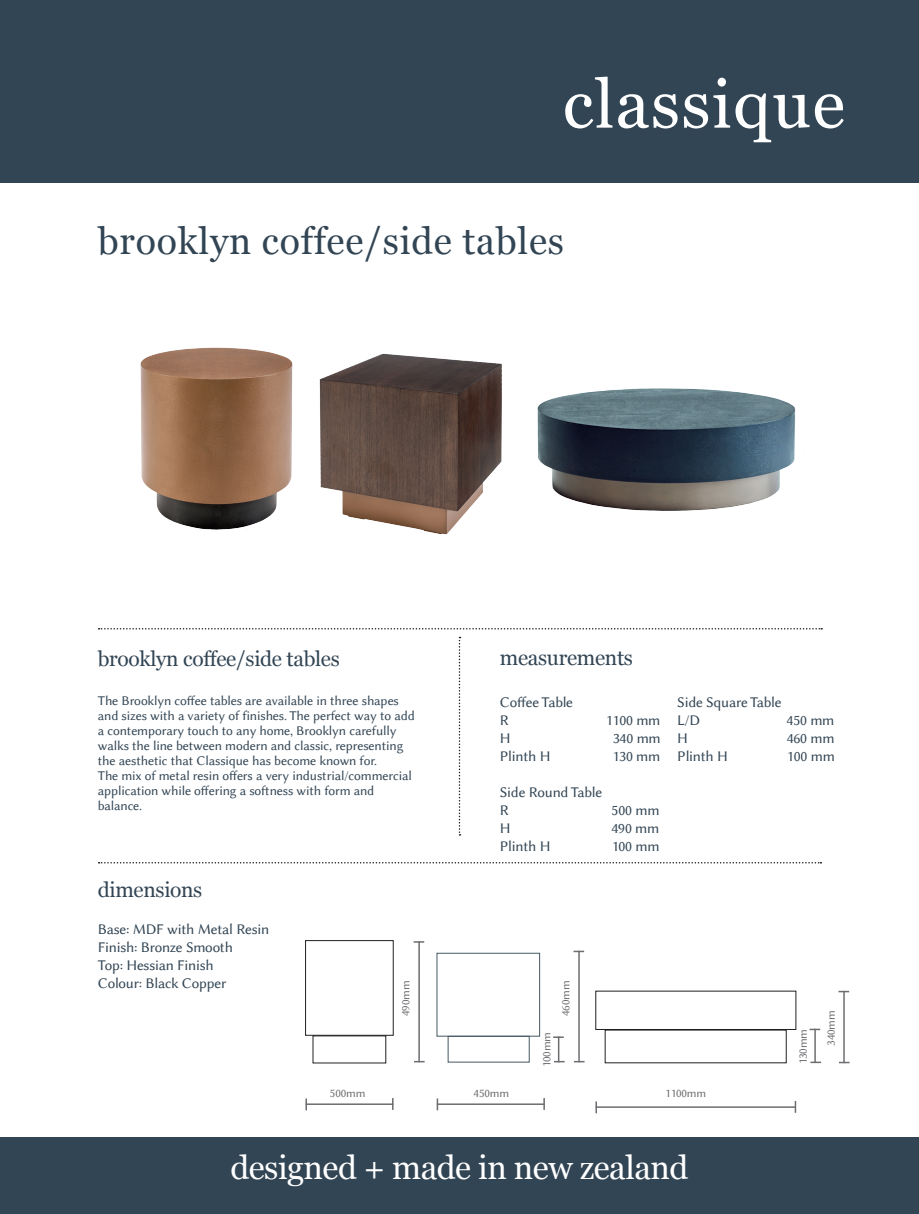
<style>
.page{position:relative;width:919px;height:1214px;background:#fff}
.page>*{position:absolute;margin:0;border:0;box-sizing:border-box;transform-origin:0 0}
.t1{font:67.5px "Georgia";letter-spacing:.02em;color:#fff}
.t2{font:37.5px "Georgia";letter-spacing:.02em;color:#324554}
.t3{font:33px "Georgia";letter-spacing:-.015em;color:#fff}
.t4{font:21px "Georgia";letter-spacing:-.015em;color:#324554}
.t5{font:15px/18px "Lin Biolinum";letter-spacing:-.015em;color:#324554}
.t6{font:13.5px/15px "Lin Biolinum";letter-spacing:-.01em;color:#324554}
.t7{font:12px "Lin Biolinum";letter-spacing:-.015em;color:#6c6d70}
</style>
<div class="page">
<div style="left:0;top:0;width:918px;height:183px;background:#324554"></div>
<div style="left:0;top:1137px;width:918px;height:77px;background:#324554"></div>
<svg style="left:99px;top:628px;width:723px;height:1px"></svg>
<svg style="left:99px;top:862px;width:722px;height:1px"></svg>
<svg style="left:458px;top:637px;width:2px;height:198px"></svg>
<svg style="left:543px;top:1098px;width:2px;height:11px"></svg>
<svg style="left:436px;top:1098px;width:2px;height:12px"></svg>
<hr style="left:437px;top:1103px;width:107px;height:2px;background:#6c6d70">
<svg style="left:305px;top:1098px;width:2px;height:12px"></svg>
<hr style="left:305px;top:1103px;width:88px;height:2px;background:#6c6d70">
<svg style="left:574px;top:1060px;width:10px;height:2px"></svg>
<svg style="left:573px;top:950px;width:11px;height:2px"></svg>
<hr style="left:578px;top:950px;width:1px;height:112px;background:#6c6d70">
<svg style="left:553px;top:1036px;width:11px;height:26px"></svg>
<svg style="left:809px;top:1028px;width:11px;height:2px"></svg>
<hr style="left:814px;top:1028px;width:1px;height:34px;background:#6c6d70">
<svg style="left:414px;top:1060px;width:10px;height:2px"></svg>
<hr style="left:418px;top:941px;width:2px;height:121px;background:#6c6d70">
<div style="left:436px;top:953px;width:104px;height:83px;border:1px solid #465863"></div>
<div style="left:448px;top:1036px;width:81px;height:26px;border:1px solid #465863"></div>
<svg style="left:794px;top:1101px;width:2px;height:11px"></svg>
<svg style="left:595px;top:1101px;width:2px;height:12px"></svg>
<hr style="left:595px;top:1106px;width:200px;height:1px;background:#6c6d70">
<svg style="left:838px;top:1061px;width:11px;height:2px"></svg>
<svg style="left:838px;top:990px;width:11px;height:2px"></svg>
<hr style="left:843px;top:991px;width:1px;height:72px;background:#6c6d70">
<div style="left:604px;top:1029px;width:182px;height:34px;border:1px solid #231f20"></div>
<div style="left:305px;top:940px;width:88px;height:95px;border:1px solid #231f20"></div>
<div style="left:313px;top:1035px;width:73px;height:28px;border:1px solid #231f20"></div>
<img style="left:140px;top:347px;width:153px;height:183px">
<img style="left:319px;top:353px;width:183px;height:182px">
<img style="left:537px;top:388px;width:259px;height:123px">
<svg style="left:810px;top:1061px;width:11px;height:2px"></svg>
<h1 class="t1" style="left:563px;top:66px;width:284px">classique</h1>
<h2 class="t2" style="left:98px;top:220px;width:467px">brooklyn coffee/side tables</h2>
<h3 class="t4" style="left:98px;top:646px;width:243px">brooklyn coffee/side tables</h3>
<h3 class="t4" style="left:500px;top:646px;width:135px">measurements</h3>
<p class="t6" style="left:98px;top:693px;width:318px">The Brooklyn coffee tables are available in three shapes and sizes with a variety of finishes. The perfect way to add a contemporary touch to any home, Brooklyn carefully walks the line between modern and classic, representing the aesthetic that Classique has become known for.<br>The mix of metal resin offers a very industrial/commercial application while offering a softness with form and balance.</p>
<h3 class="t4" style="left:98px;top:877px;width:106px">dimensions</h3>
<p class="t5" style="left:500px;top:693px;width:75px">Coffee Table<br>R</p>
<p class="t5" style="left:606px;top:711px;width:56px">1100 mm</p>
<p class="t5" style="left:500px;top:729px;width:12px">H</p>
<p class="t5" style="left:612px;top:729px;width:49px">340 mm</p>
<p class="t5" style="left:500px;top:747px;width:52px">Plinth H</p>
<p class="t5" style="left:612px;top:747px;width:49px">130 mm</p>
<p class="t5" style="left:500px;top:783px;width:104px">Side Round Table<br>R</p>
<p class="t5" style="left:611px;top:801px;width:49px">500 mm</p>
<p class="t5" style="left:500px;top:819px;width:12px">H</p>
<p class="t5" style="left:611px;top:819px;width:49px">490 mm</p>
<p class="t5" style="left:500px;top:837px;width:52px">Plinth H</p>
<p class="t5" style="left:611px;top:837px;width:49px">100 mm</p>
<p class="t5" style="left:677px;top:693px;width:106px">Side Square Table<br>L/D</p>
<p class="t5" style="left:786px;top:711px;width:49px">450 mm</p>
<p class="t5" style="left:677px;top:729px;width:12px">H</p>
<p class="t5" style="left:786px;top:729px;width:49px">460 mm</p>
<p class="t5" style="left:677px;top:747px;width:52px">Plinth H</p>
<p class="t5" style="left:787px;top:747px;width:49px">100 mm</p>
<p class="t5" style="left:98px;top:920px;width:173px">Base: MDF with Metal Resin<br>Finish: Bronze Smooth<br>Top: Hessian Finish<br>Colour: Black Copper</p>
<p class="t7" style="left:398px;top:1016px;width:37px;rotate:-90deg">490mm</p>
<p class="t7" style="left:330px;top:1086px;width:37px">500mm</p>
<p class="t7" style="left:473px;top:1086px;width:37px">450mm</p>
<p class="t7" style="left:558px;top:1016px;width:37px;rotate:-90deg">460mm</p>
<p class="t7" style="left:539px;top:1067px;width:37px;rotate:-90deg">100mm</p>
<p class="t7" style="left:796px;top:1064px;width:37px;rotate:-90deg">130mm</p>
<p class="t7" style="left:665px;top:1086px;width:42px">1100mm</p>
<p class="t7" style="left:824px;top:1045px;width:37px;rotate:-90deg">340mm</p>
<h3 class="t3" style="left:230px;top:1148px;width:459px">designed + made in new zealand</h3>
</div>
